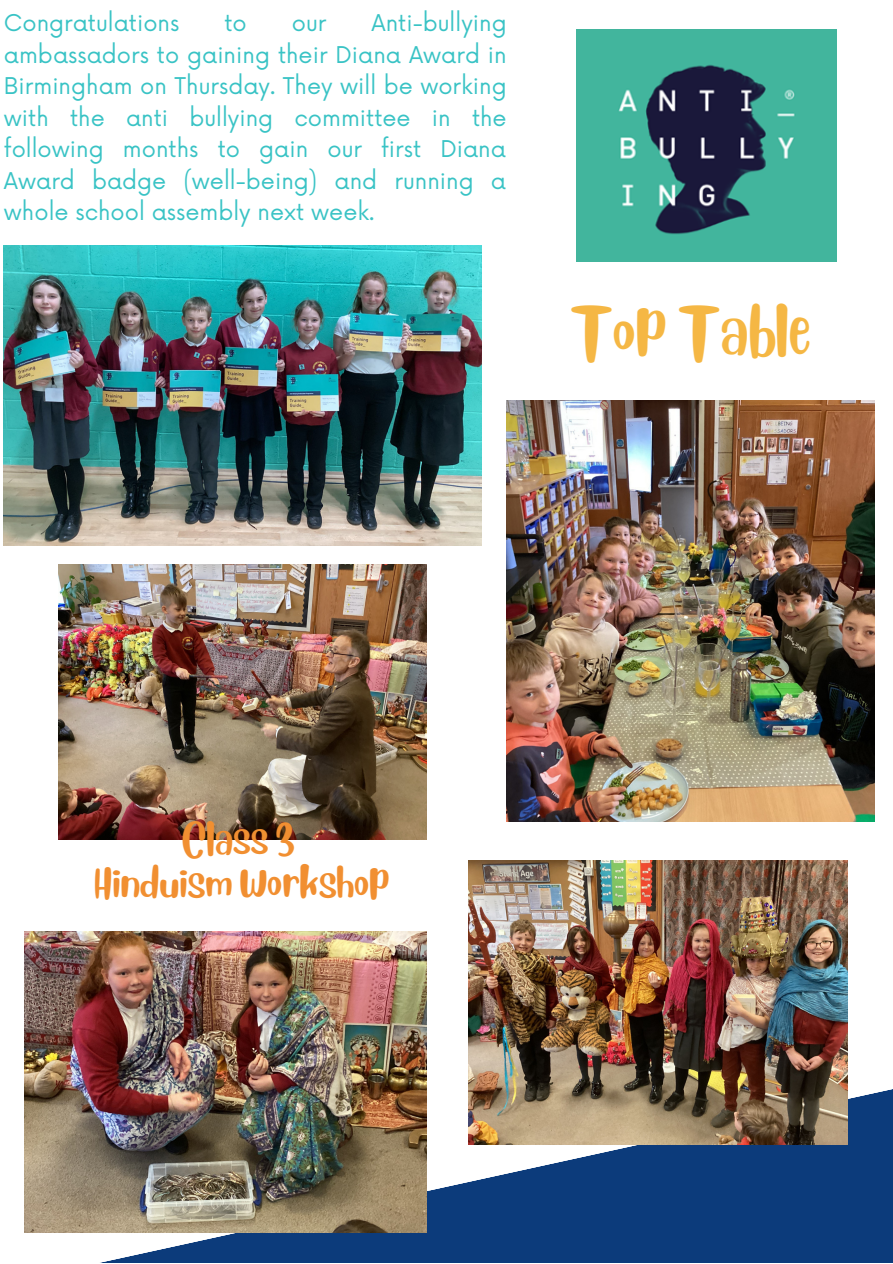
<style>
.page{position:relative;width:893px;height:1264px;background:#fff}
.page>*{position:absolute;margin:0;border:0;box-sizing:border-box;transform-origin:0 0}
.t1{font:48px "Blueberry";color:#f5b744}
.t2{font:31.5px/43.8px "Blueberry";color:#f18f31;text-align:center}
.t3{font:22.5px/31.5px "Now";color:#39c3c5;text-align:justify}
</style>
<div class="page">
<svg style="left:24px;top:1055px;width:868px;height:207px;fill:#0c3b7b"></svg>
<img style="left:4px;top:245px;width:478px;height:300px">
<img style="left:576px;top:29px;width:260px;height:233px">
<img style="left:58px;top:564px;width:368px;height:275px">
<img style="left:25px;top:931px;width:401px;height:301px">
<img style="left:468px;top:860px;width:379px;height:284px">
<img style="left:507px;top:401px;width:367px;height:420px">
<p class="t3" style="left:4px;top:9px;width:504px;text-indent:367px">Anti-bullying ambassadors to gaining their Diana Award in Birmingham on Thursday. They will be working with the anti bullying committee in the following months to gain our first Diana Award badge (well-being) and running a whole school assembly next week.</p>
<p class="t3" style="left:4px;top:9px;width:177px">Congratulations</p>
<p class="t3" style="left:224px;top:9px;width:24px">to</p>
<p class="t3" style="left:292px;top:9px;width:36px">our</p>
<h1 class="t1" style="left:570px;top:296px;width:241px">Top Table</h1>
<h2 class="t2" style="left:95px;top:812px;width:296px">Class 3<br>Hinduism Workshop</h2>
</div>
